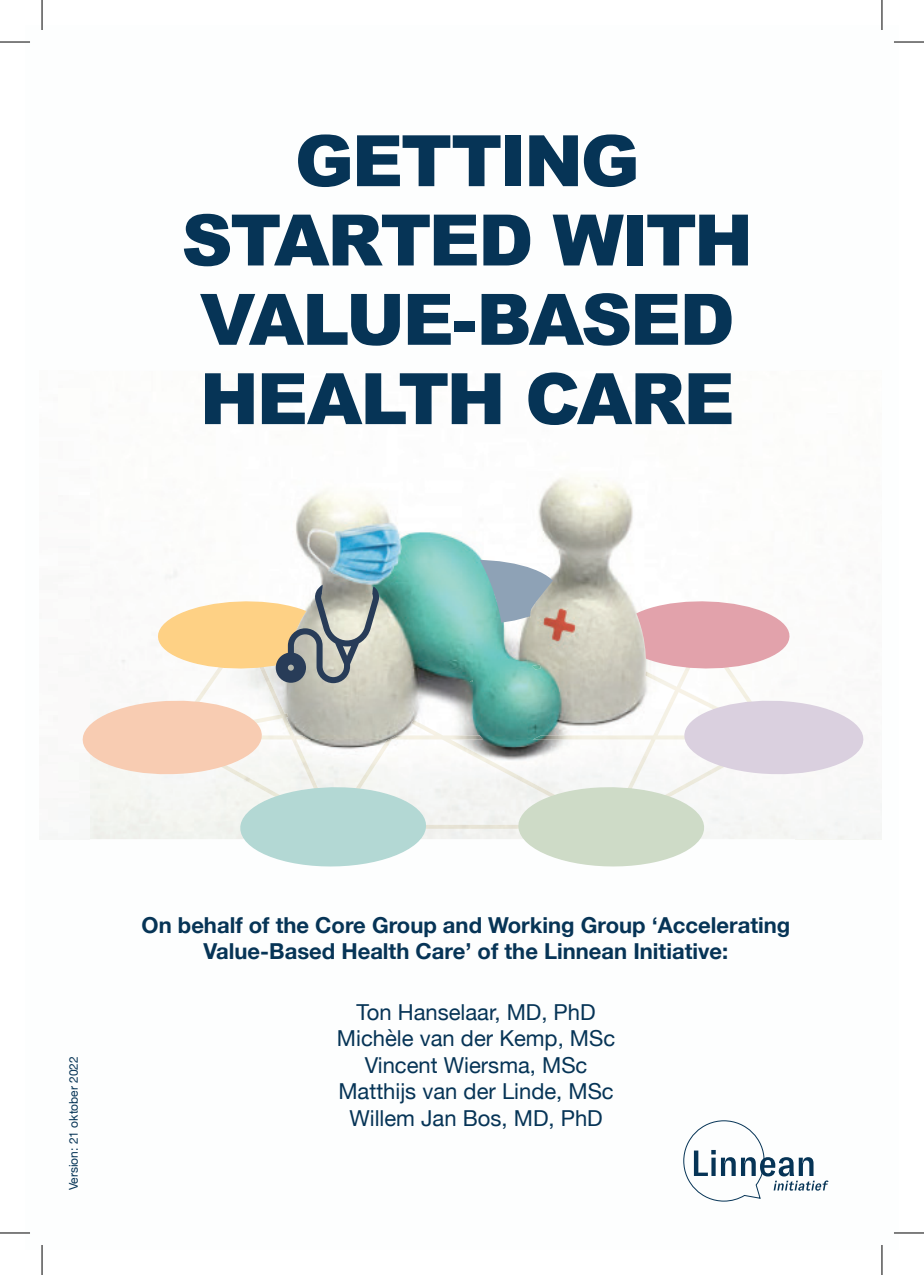
<style>
.page{position:relative;width:924px;height:1275px;background:#fff}
.page>*{position:absolute;margin:0;border:0;box-sizing:border-box;transform-origin:0 0}
.t1{font:900 71px/79.2px "Arial";letter-spacing:-.035em;color:#063456;text-align:center}
.t2{font:22px/26.4px "Helvetica Neue";color:#063456;text-align:center}
.t3{font:700 22px/26.4px "Helvetica Neue";color:#063456;text-align:center}
.t4{font:12px "Helvetica Neue";color:#063456}
</style>
<div class="page">
<img style="left:121px;top:477px;width:760px;height:362px">
<img style="left:172px;top:596px;width:604px;height:233px">
<svg style="left:389px;top:560px;width:169px;height:64px;background:#8cbdba"></svg>
<svg style="left:82px;top:697px;width:357px;height:170px"></svg>
<svg style="left:505px;top:697px;width:364px;height:170px"></svg>
<svg style="left:607px;top:597px;width:191px;height:76px"></svg>
<svg style="left:148px;top:584px;width:231px;height:99px"></svg>
<svg style="left:683px;top:1120px;width:145px;height:82px"></svg>
<hr style="left:0;top:42px;width:30px;height:1px;background:#000">
<hr style="left:893px;top:42px;width:30px;height:1px;background:#000">
<hr style="left:0;top:1232px;width:30px;height:1px;background:#000">
<hr style="left:893px;top:1232px;width:30px;height:1px;background:#000">
<hr style="left:42px;top:0;width:1px;height:30px;background:#000">
<hr style="left:42px;top:1245px;width:1px;height:30px;background:#000">
<hr style="left:881px;top:0;width:1px;height:30px;background:#000">
<hr style="left:881px;top:1245px;width:1px;height:30px;background:#000">
<h1 class="t1" style="left:181px;top:119px;width:573px">GETTING<br>STARTED WITH<br>VALUE-BASED<br>HEALTH CARE</h1>
<p class="t4" style="left:65px;top:1190px;width:136px;rotate:-90deg">Version: 21 oktober 2022</p>
<p class="t3" style="left:141px;top:912px;width:650px">On behalf of the Core Group and Working Group ‘Accelerating<br>Value-Based Health Care’ of the Linnean Initiative:</p>
<p class="t2" style="left:337px;top:1000px;width:279px">Ton Hanselaar, MD, PhD<br>Michèle van der Kemp, MSc<br>Vincent Wiersma, MSc<br>Matthijs van der Linde, MSc<br>Willem Jan Bos, MD, PhD</p>
</div>
